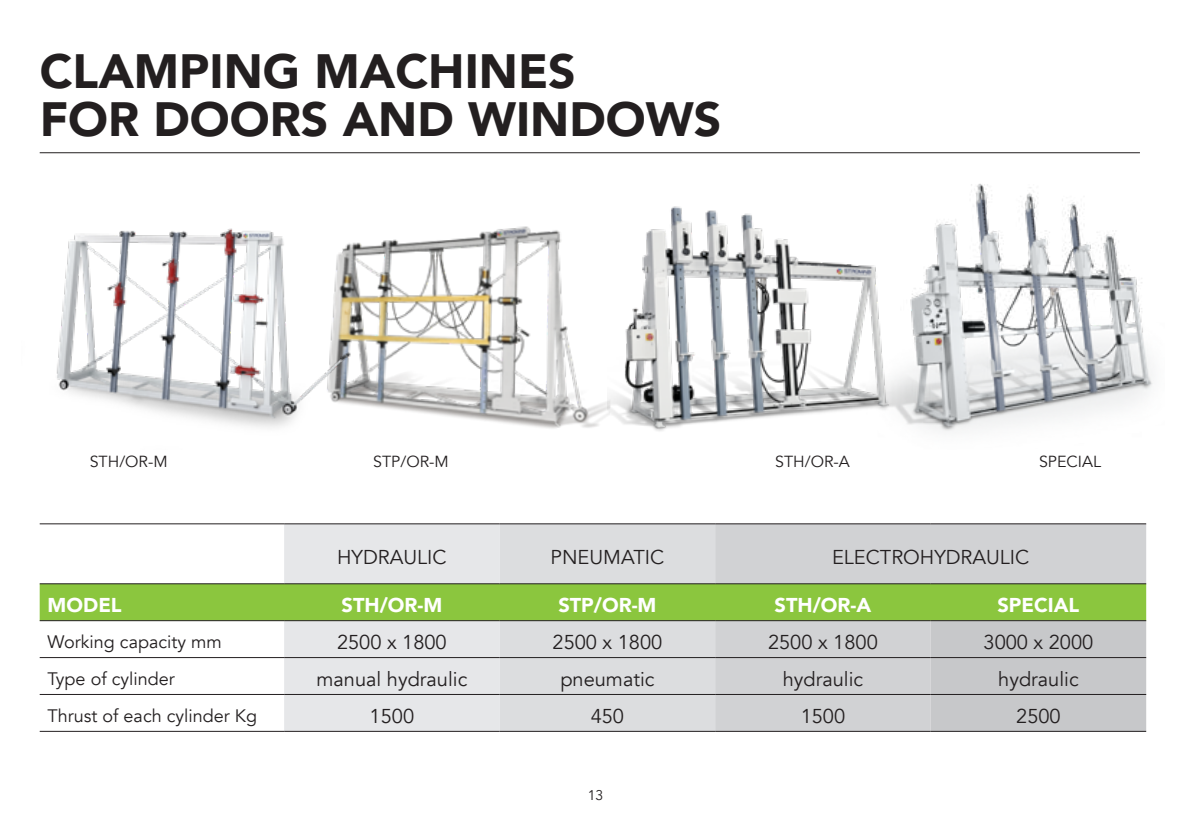
<style>
.page{position:relative;width:1191px;height:823px;background:#fff}
.page>*{position:absolute;margin:0;border:0;box-sizing:border-box;transform-origin:0 0}
.t1{font:900 48px/48px "Avenir";color:#231f20}
.t2{font:20px "Avenir";color:#231f20}
.t3{font:900 20px "Avenir";color:#fff}
.t4{font:18px "Avenir";color:#231f20}
.t5{font:16px "Avenir";color:#231f20}
.t6{font:14px "Avenir";color:#231f20}
</style>
<div class="page">
<img style="left:857px;top:153px;width:296px;height:279px">
<hr style="left:40px;top:152px;width:1100px;height:1px;background:#231f20">
<img style="left:614px;top:188px;width:286px;height:244px">
<img style="left:356px;top:226px;width:258px;height:203px">
<img style="left:56px;top:228px;width:300px;height:200px">
<div style="left:284px;top:524px;width:215px;height:206px;background:#e6e7e9"></div>
<svg style="left:499px;top:524px;width:216px;height:206px;background:#d8d9db"></svg>
<div style="left:715px;top:524px;width:431px;height:206px;background:#d1d2d4"></div>
<div style="left:40px;top:584px;width:1106px;height:35px;background:#8bc63e"></div>
<div style="left:930px;top:620px;width:216px;height:110px;background:#c7c8ca"></div>
<hr style="left:40px;top:583px;width:244px;height:1px;background:#231f20">
<hr style="left:284px;top:583px;width:215px;height:1px;background:#231f20">
<hr style="left:499px;top:583px;width:216px;height:1px;background:#231f20">
<hr style="left:40px;top:619px;width:244px;height:1px;background:#231f20">
<hr style="left:284px;top:619px;width:215px;height:1px;background:#231f20">
<hr style="left:499px;top:619px;width:216px;height:1px;background:#231f20">
<hr style="left:715px;top:619px;width:215px;height:1px;background:#231f20">
<hr style="left:930px;top:619px;width:216px;height:1px;background:#231f20">
<hr style="left:40px;top:656px;width:244px;height:1px;background:#231f20">
<hr style="left:284px;top:656px;width:215px;height:1px;background:#231f20">
<hr style="left:499px;top:656px;width:216px;height:1px;background:#231f20">
<hr style="left:715px;top:656px;width:215px;height:1px;background:#231f20">
<hr style="left:930px;top:656px;width:216px;height:1px;background:#231f20">
<hr style="left:40px;top:693px;width:244px;height:1px;background:#231f20">
<hr style="left:284px;top:693px;width:215px;height:1px;background:#231f20">
<hr style="left:499px;top:693px;width:216px;height:1px;background:#231f20">
<hr style="left:715px;top:693px;width:215px;height:1px;background:#231f20">
<hr style="left:930px;top:693px;width:216px;height:1px;background:#231f20">
<hr style="left:40px;top:730px;width:244px;height:1px;background:#231f20">
<hr style="left:284px;top:730px;width:215px;height:1px;background:#231f20">
<hr style="left:499px;top:730px;width:216px;height:1px;background:#231f20">
<hr style="left:715px;top:730px;width:215px;height:1px;background:#231f20">
<hr style="left:930px;top:730px;width:216px;height:1px;background:#231f20">
<hr style="left:40px;top:523px;width:244px;height:1px;background:#231f20">
<hr style="left:284px;top:523px;width:215px;height:1px;background:#231f20">
<hr style="left:499px;top:523px;width:216px;height:1px;background:#231f20">
<hr style="left:715px;top:523px;width:215px;height:1px;background:#231f20">
<hr style="left:930px;top:523px;width:216px;height:1px;background:#231f20">
<hr style="left:715px;top:583px;width:215px;height:1px;background:#231f20">
<hr style="left:930px;top:583px;width:216px;height:1px;background:#231f20">
<h1 class="t1" style="left:40px;top:46px;width:683px">CLAMPING MACHINES<br>FOR DOORS AND WINDOWS</h1>
<p class="t5" style="left:90px;top:452px;width:79px">STH/OR-M</p>
<p class="t5" style="left:373px;top:452px;width:77px">STP/OR-M</p>
<p class="t5" style="left:775px;top:452px;width:76px">STH/OR-A</p>
<p class="t5" style="left:1039px;top:452px;width:64px">SPECIAL</p>
<p class="t2" style="left:337px;top:544px;width:111px">HYDRAULIC</p>
<p class="t2" style="left:550px;top:544px;width:115px">PNEUMATIC</p>
<p class="t2" style="left:832px;top:544px;width:199px">ELECTROHYDRAULIC</p>
<p class="t3" style="left:48px;top:587px;width:76px">MODEL</p>
<p class="t3" style="left:341px;top:587px;width:102px">STH/OR-M</p>
<p class="t3" style="left:558px;top:587px;width:100px">STP/OR-M</p>
<p class="t3" style="left:774px;top:587px;width:98px">STH/OR-A</p>
<p class="t3" style="left:997px;top:587px;width:83px">SPECIAL</p>
<p class="t4" style="left:48px;top:630px;width:176px">Working capacity mm</p>
<p class="t2" style="left:337px;top:630px;width:111px">2500 x 1800</p>
<p class="t2" style="left:552px;top:630px;width:111px">2500 x 1800</p>
<p class="t2" style="left:768px;top:630px;width:111px">2500 x 1800</p>
<p class="t2" style="left:983px;top:630px;width:111px">3000 x 2000</p>
<p class="t4" style="left:48px;top:667px;width:129px">Type of cylinder</p>
<p class="t2" style="left:316px;top:666px;width:152px">manual hydraulic</p>
<p class="t2" style="left:560px;top:666px;width:96px">pneumatic</p>
<p class="t2" style="left:782px;top:666px;width:82px">hydraulic</p>
<p class="t2" style="left:998px;top:666px;width:82px">hydraulic</p>
<p class="t4" style="left:48px;top:704px;width:211px">Thrust of each cylinder Kg</p>
<p class="t2" style="left:370px;top:703px;width:46px">1500</p>
<p class="t2" style="left:591px;top:703px;width:35px">450</p>
<p class="t2" style="left:800px;top:703px;width:46px">1500</p>
<p class="t2" style="left:1016px;top:703px;width:46px">2500</p>
<p class="t6" style="left:587px;top:786px;width:17px">13</p>
</div>
